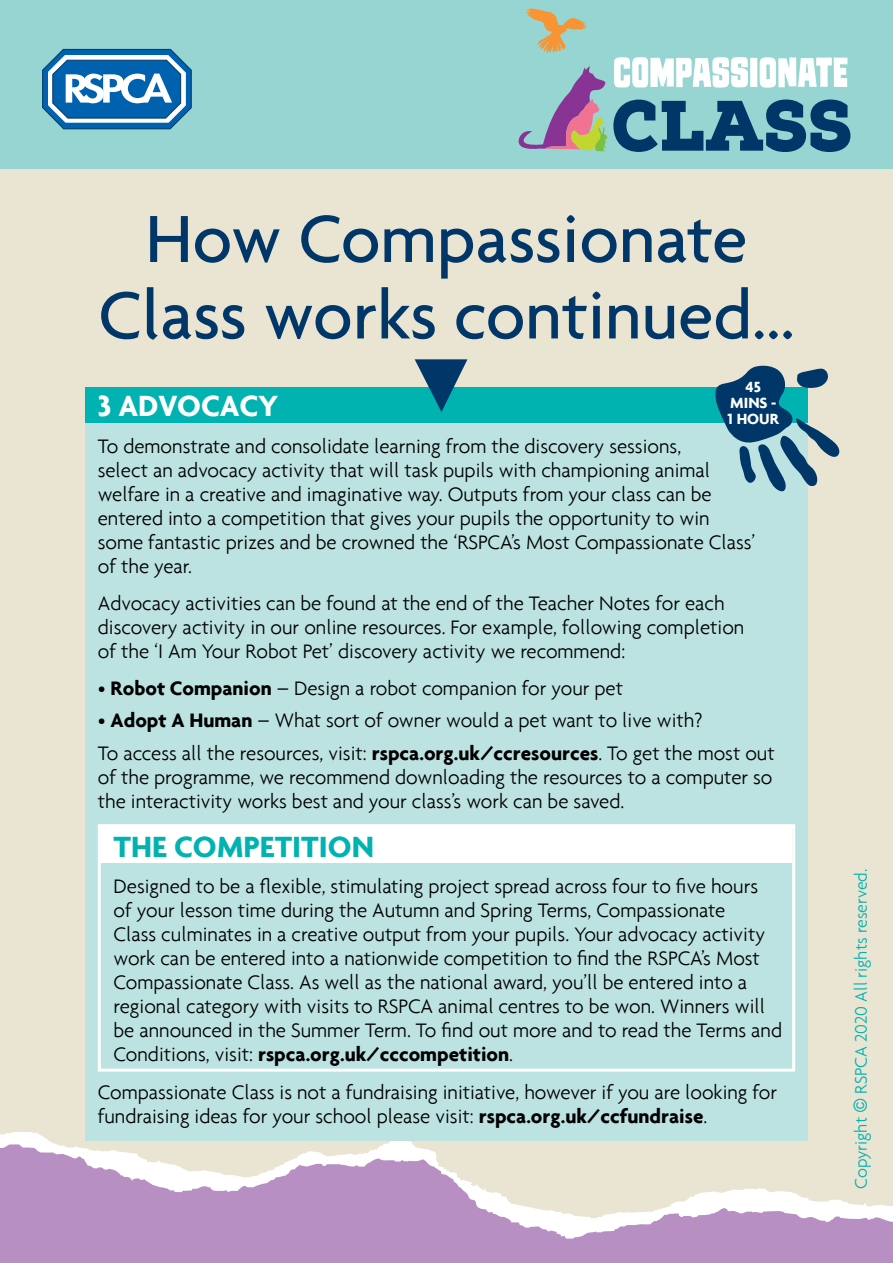
<style>
.page{position:relative;width:893px;height:1263px;background:#eae4d2}
.page>*{position:absolute;margin:0;border:0;box-sizing:border-box;transform-origin:0 0}
.t1{font:500 72px/76.5px "Agenda";color:#003768;text-align:center}
.t2{font:700 31.5px "Agenda";color:#00b3b0}
.t3{font:700 31.5px "Agenda";color:#fff}
.t4{font:300 21px/24px "Agenda";color:#000}
.t5{font:300 18px "Agenda";color:#00b3b0}
.t6{font:700 15.9px/15.9px "Agenda";color:#fff;text-align:center}
.s1{font-weight:700}
.s2{font-family:"Arial";font-weight:400}
</style>
<div class="page">
<div style="left:0;top:0;width:893px;height:169px;background:#96d5d2"></div>
<svg style="left:42px;top:49px;width:149px;height:80px;background:#5293c3"></svg>
<svg style="left:614px;top:57px;width:233px;height:31px;background:#e0f2f1"></svg>
<svg style="left:519px;top:66px;width:88px;height:86px;background:#9da3ae"></svg>
<svg style="left:613px;top:99px;width:237px;height:53px;background:#417b96"></svg>
<svg style="left:526px;top:9px;width:61px;height:44px;background:#b9bd98"></svg>
<svg style="left:0;top:1132px;width:893px;height:131px;fill:#b78fc2"></svg>
<div style="left:85px;top:398px;width:723px;height:743px;background:#bce3e2"></div>
<div style="left:85px;top:387px;width:723px;height:35px;background:#00b3b0"></div>
<svg style="left:715px;top:365px;width:125px;height:127px"></svg>
<div style="left:101px;top:827px;width:691px;height:36px;background:#fff"></div>
<div style="left:98px;top:824px;width:697px;height:247px;border:3px solid #fff"></div>
<svg style="left:415px;top:359px;width:52px;height:53px"></svg>
<h1 class="t1" style="left:98px;top:199px;width:698px">How Compassionate<br>Class works continued...</h1>
<p class="t6" style="left:728px;top:378px;width:53px">45<br>MINS -<br>1 HOUR</p>
<h2 class="t3" style="left:98px;top:387px;width:182px">3 ADVOCACY</h2>
<p class="t4" style="left:98px;top:434px;width:659px">To demonstrate and consolidate learning from the discovery sessions,<br>select an advocacy activity that will task pupils with championing animal welfare in a creative and imaginative way. Outputs from your class can be entered into a competition that gives your pupils the opportunity to win some fantastic prizes and be crowned the ‘RSPCA’s Most Compassionate Class’ of the year.</p>
<p class="t4" style="left:98px;top:591px;width:648px">Advocacy activities can be found at the end of the Teacher Notes for each discovery activity in our online resources. For example, following completion of the ‘I Am Your Robot Pet’ discovery activity we recommend:</p>
<p class="t4" style="left:98px;top:675px;width:527px">• <span class="s1">Robot Companion</span> – Design a robot companion for your pet</p>
<p class="t4" style="left:98px;top:704px;width:678px;line-height:32.5px">• <span class="s1">Adopt A Human</span> – What sort of owner would a pet want to live with?<br>To access all the resources, visit: <span class="s1">rspca.org.uk/ccresources</span>. To get the most out</p>
<p class="t4" style="left:98px;top:764px;width:676px">of the programme, we recommend downloading the resources to a computer so the interactivity works best and your class’s work can be saved.</p>
<h2 class="t2" style="left:114px;top:827px;width:262px">THE COMPETITION</h2>
<p class="t4" style="left:114px;top:874px;width:670px">Designed to be a flexible, stimulating project spread across four to five hours<br>of your lesson time during the Autumn and Spring Terms, Compassionate<br>Class culminates in a creative output from your pupils. Your advocacy activity work can be entered into a nationwide competition to find the RSPCA’s Most Compassionate Class. As well as the national award, you’ll be entered into a regional category with visits to RSPCA animal centres to be won. Winners will be announced in the Summer Term. To find out more and to read the Terms and Conditions, visit: <span class="s1">rspca.org.uk/cccompetition</span>.</p>
<p class="t4" style="left:98px;top:1080px;width:681px">Compassionate Class is not a fundraising initiative, however if you are looking for fundraising ideas for your school please visit: <span class="s1">rspca.org.uk/ccfundraise</span>.</p>
<p class="t5" style="left:850px;top:1188px;width:321px;rotate:-90deg">Copyright <span class="s2">©</span> RSPCA 2020 All rights reserved.</p>
</div>
